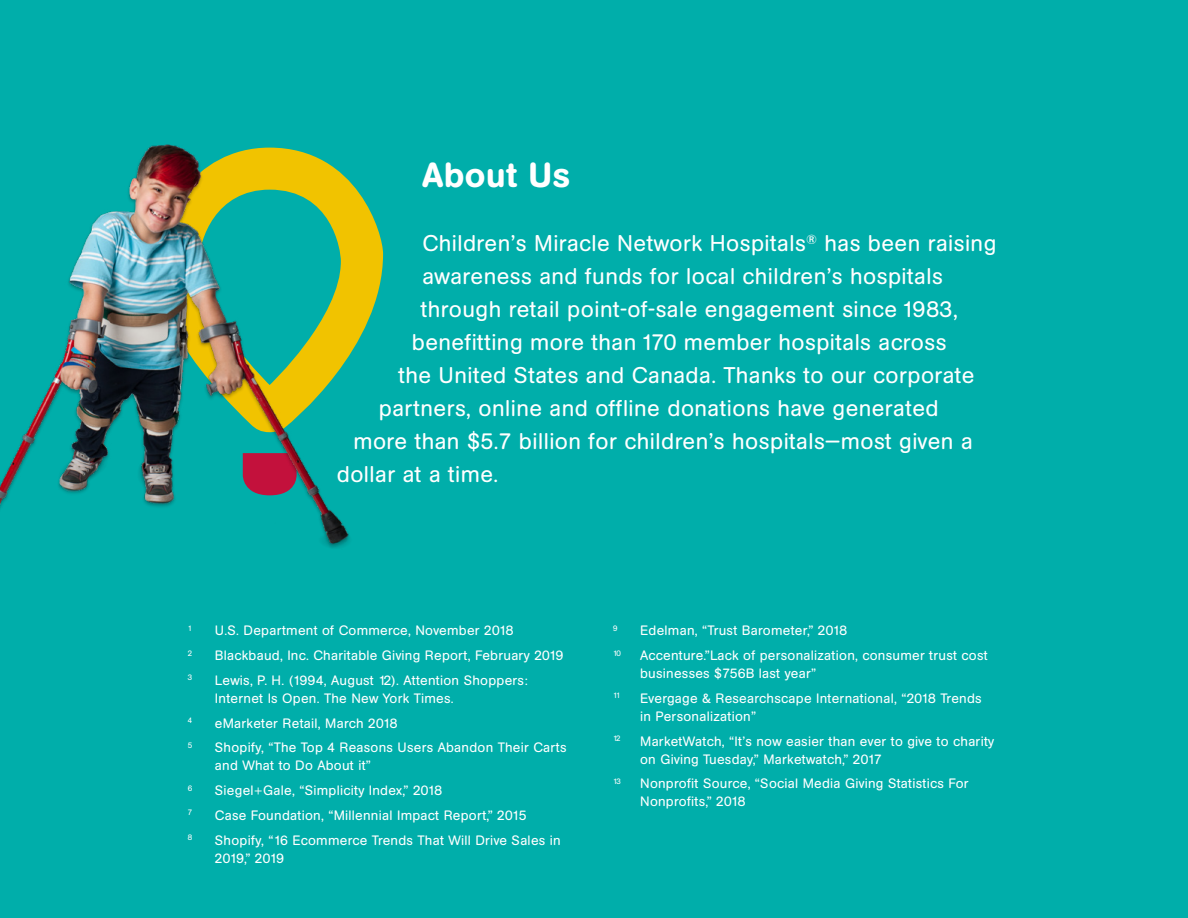
<style>
.page{position:relative;width:1188px;height:918px;background:#00aeaa}
.page>*{position:absolute;margin:0;border:0;box-sizing:border-box;transform-origin:0 0}
.t1{font:500 34.5px "AG Book Rounded";letter-spacing:.02em;color:#fff}
.t2{font:22.5px "AG Book Rounded";letter-spacing:.02em;color:#fff}
.t3{font:13.5px/18px "AG Book Rounded";letter-spacing:.02em;color:#fff}
.t4{font:7.8px "AG Book Rounded";letter-spacing:-.16em;color:#fff}
.s1{font-family:"Avenir Next"}
</style>
<div class="page">
<img style="left:0;top:144px;width:382px;height:404px">
<h1 class="t1" style="left:423px;top:154px;width:149px">About Us</h1>
<h2 class="t2" style="left:422px;top:231px;width:576px">Children’s Miracle Network Hospitals<sup>®</sup> has been raising</h2>
<h2 class="t2" style="left:422px;top:264px;width:522px">awareness and funds for local children’s hospitals</h2>
<h2 class="t2" style="left:421px;top:297px;width:538px">through retail point-of-sale engagement since 1983,</h2>
<h2 class="t2" style="left:412px;top:330px;width:536px">benefitting more than 170 member hospitals across</h2>
<h2 class="t2" style="left:398px;top:363px;width:578px">the United States and Canada. Thanks to our corporate</h2>
<h2 class="t2" style="left:379px;top:396px;width:561px">partners, online and offline donations have generated</h2>
<h2 class="t2" style="left:353px;top:429px;width:621px">more than $5.7 billion for children’s hospitals—most given a</h2>
<h2 class="t2" style="left:337px;top:462px;width:163px">dollar at a time.</h2>
<p class="t4" style="left:188px;top:624px;width:6px">1</p>
<p class="t3" style="left:215px;top:622px;width:300px">U.S. Department of Commerce, November 2018</p>
<p class="t4" style="left:188px;top:649px;width:6px">2</p>
<p class="t3" style="left:215px;top:647px;width:350px">Blackbaud, Inc. Charitable Giving Report, February 2019</p>
<p class="t4" style="left:188px;top:673px;width:6px">3</p>
<p class="t3" style="left:215px;top:671px;width:314px">Lewis, P. H. (1994, August 12). Attention Shoppers:<br>Internet Is Open. The New York Times.</p>
<p class="t4" style="left:188px;top:716px;width:6px">4</p>
<p class="t3" style="left:215px;top:714px;width:184px">eMarketer Retail, March 2018</p>
<p class="t4" style="left:188px;top:741px;width:6px">5</p>
<p class="t3" style="left:215px;top:739px;width:353px">Shopify, “The Top 4 Reasons Users Abandon Their Carts and What to Do About it”</p>
<p class="t4" style="left:188px;top:784px;width:6px">6</p>
<p class="t3" style="left:215px;top:782px;width:229px">Siegel<span class="s1">+</span>Gale, “Simplicity Index,” 2018</p>
<p class="t4" style="left:188px;top:808px;width:6px">7</p>
<p class="t3" style="left:215px;top:806px;width:313px">Case Foundation, “Millennial Impact Report,” 2015</p>
<p class="t4" style="left:188px;top:833px;width:6px">8</p>
<p class="t3" style="left:215px;top:831px;width:347px">Shopify, “16 Ecommerce Trends That Will Drive Sales in<br>2019,” 2019</p>
<p class="t4" style="left:613px;top:624px;width:6px">9</p>
<p class="t3" style="left:640px;top:622px;width:208px">Edelman, “Trust Barometer,” 2018</p>
<p class="t4" style="left:613px;top:649px;width:9px">10</p>
<p class="t3" style="left:640px;top:647px;width:349px">Accenture.”Lack of personalization, consumer trust cost businesses $756B last year”</p>
<p class="t4" style="left:613px;top:691px;width:9px">11</p>
<p class="t3" style="left:640px;top:689px;width:343px">Evergage &amp; Researchscape International, “2018 Trends in Personalization”</p>
<p class="t4" style="left:613px;top:734px;width:9px">12</p>
<p class="t3" style="left:640px;top:732px;width:355px">MarketWatch, “It’s now easier than ever to give to charity on Giving Tuesday,” Marketwatch,” 2017</p>
<p class="t4" style="left:613px;top:777px;width:9px">13</p>
<p class="t3" style="left:640px;top:775px;width:330px">Nonprofit Source, “Social Media Giving Statistics For<br>Nonprofits,” 2018</p>
</div>
